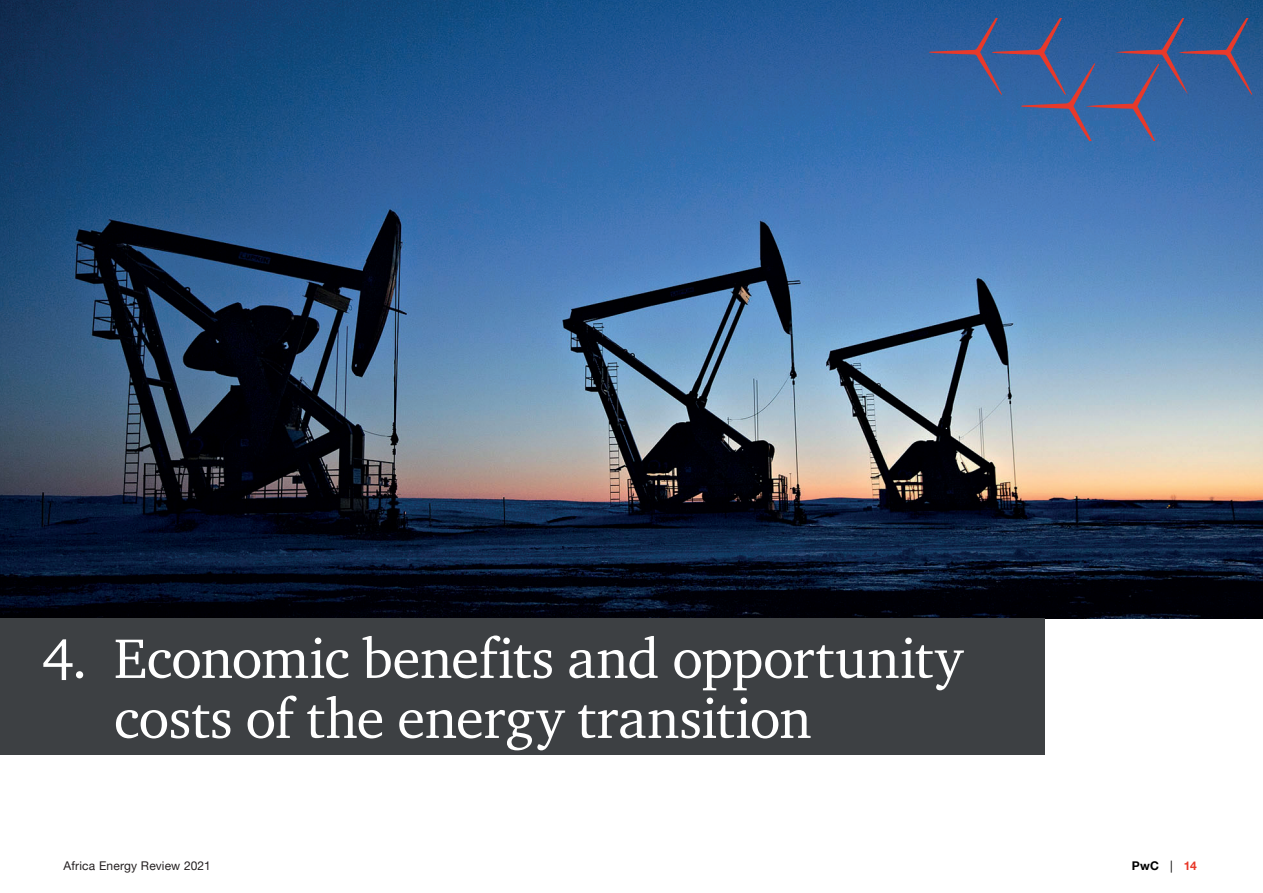
<style>
.page{position:relative;width:1263px;height:893px;background:#fff}
.page>*{position:absolute;margin:0;border:0;box-sizing:border-box;transform-origin:0 0}
.t1{font:57px/60px "ITC Charter Com";letter-spacing:-.01em;color:#fff}
.t2{font:12px "Helvetica Neue LT Pro";letter-spacing:.015em;color:#231f20}
.t3{font:700 12px "Helvetica Neue LT Pro";color:#000001}
.s1{font-weight:400}
.s2{color:#e8392a}
</style>
<div class="page">
<img style="left:0;top:0;width:1263px;height:619px">
<svg style="left:929px;top:18px;width:323px;height:122px"></svg>
<div style="left:0;top:619px;width:1045px;height:136px;background:#3d4043"></div>
<p class="t1" style="left:114px;top:628px;width:851px;text-indent:-72px">4. Economic benefits and opportunity costs of the energy transition</p>
<p class="t2" style="left:64px;top:858px;width:149px">Africa Energy Review 2021</p>
<p class="t3" style="left:1132px;top:858px;width:67px">PwC <span class="s1">|</span> <span class="s2">14</span></p>
</div>
